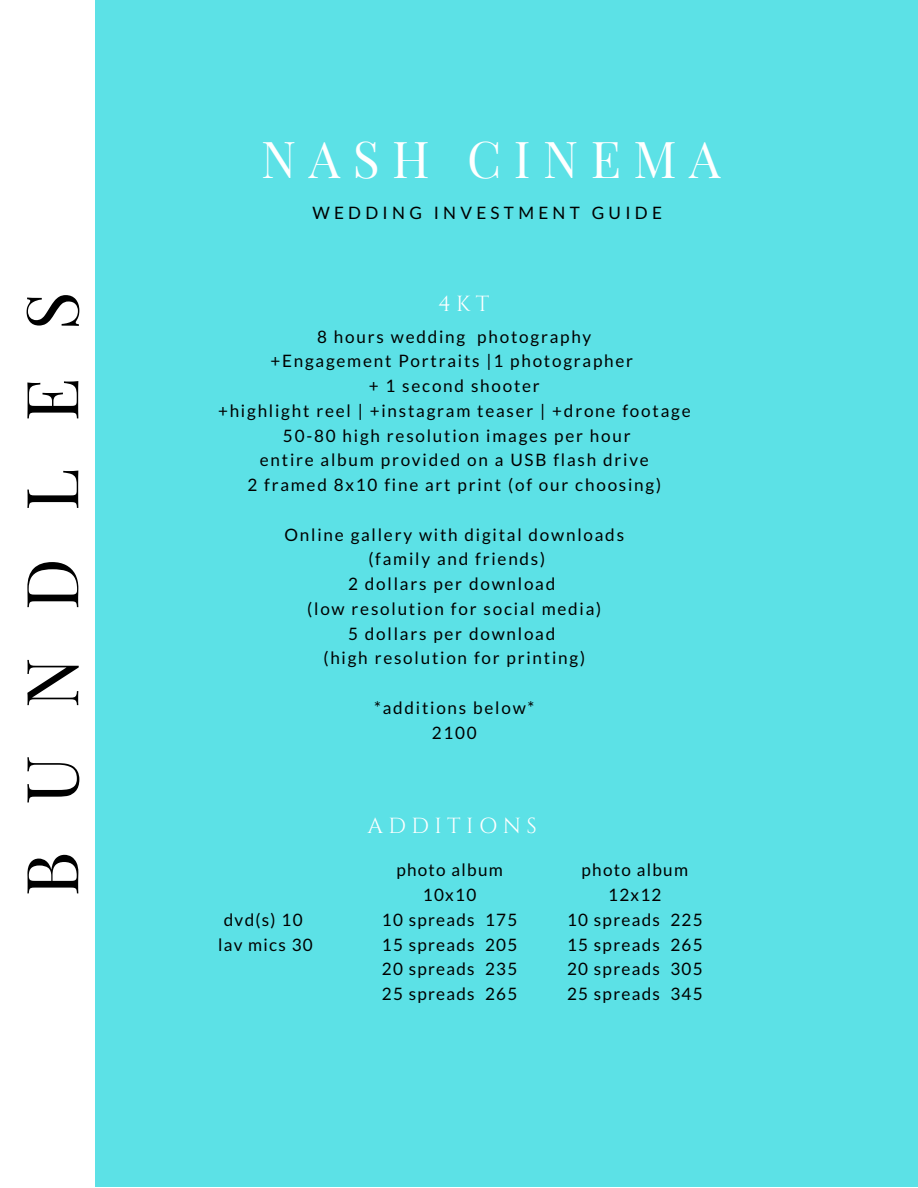
<style>
.page{position:relative;width:918px;height:1188px;background:#fff}
.page>*{position:absolute;margin:0;border:0;box-sizing:border-box;transform-origin:0 0}
.t1{font:72px "Playfair Display SC";letter-spacing:.655em;color:#000}
.t2{font:49.8px "Playfair Display SC";letter-spacing:.25em;color:#fff}
.t3{font:21.75px "Cinzel";letter-spacing:.25em;color:#fff}
.t4{font:17.1px/24.8px "Lato";letter-spacing:.105em;color:#000;text-align:center}
.t5{font:17.1px/24.8px "Lato";letter-spacing:.075em;color:#000;text-align:center}
.t6{font:17.1px "Lato";letter-spacing:.25em;color:#000}
</style>
<div class="page">
<div style="left:95px;top:0;width:823px;height:1188px;background:#5ce1e6"></div>
<hr style="left:0;top:1187px;width:918px;height:1px;background:#fff">
<h1 class="t1" style="left:0;top:896px;width:606px;rotate:-90deg">BUNDLES</h1>
<h2 class="t2" style="left:261px;top:124px;width:461px">NASH CINEMA</h2>
<p class="t6" style="left:312px;top:202px;width:351px">WEDDING INVESTMENT GUIDE</p>
<p class="t3" style="left:438px;top:290px;width:53px">4KT</p>
<p class="t4" style="left:218px;top:324px;width:474px">8 hours wedding photography<br>+Engagement Portraits |1 photographer<br>+ 1 second shooter<br>+highlight reel | +instagram teaser | +drone footage 50-80 high resolution images per hour<br>entire album provided on a USB flash drive<br>2 framed 8x10 fine art print (of our choosing)</p>
<p class="t4" style="left:285px;top:522px;width:341px">Online gallery with digital downloads (family and friends)<br>2 dollars per download<br>(low resolution for social media)<br>5 dollars per download<br>(high resolution for printing)</p>
<p class="t4" style="left:374px;top:695px;width:162px">*additions below*<br>2100</p>
<p class="t5" style="left:218px;top:907px;width:96px">dvd(s) 10 lav mics 30</p>
<p class="t3" style="left:368px;top:812px;width:171px">ADDITIONS</p>
<p class="t5" style="left:382px;top:857px;width:137px">photo album<br>10x10<br>10 spreads 175<br>15 spreads 205<br>20 spreads 235<br>25 spreads 265</p>
<p class="t5" style="left:567px;top:857px;width:137px">photo album<br>12x12<br>10 spreads 225<br>15 spreads 265<br>20 spreads 305<br>25 spreads 345</p>
</div>
